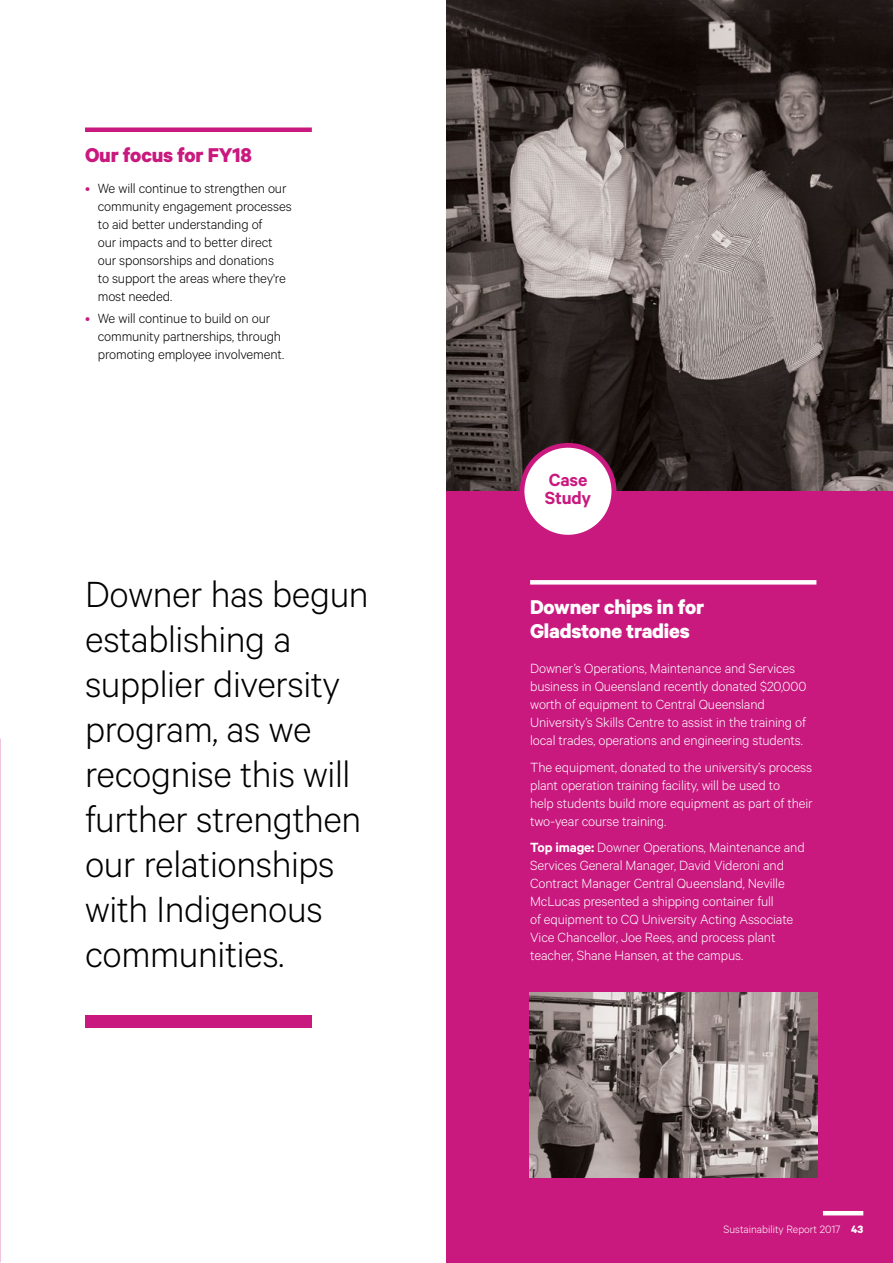
<style>
.page{position:relative;width:893px;height:1263px;background:#fff}
.page>*{position:absolute;margin:0;border:0;box-sizing:border-box;transform-origin:0 0}
.t1{font:300 40.95px/45px "Calibre";letter-spacing:-.01em;color:#000}
.t2{font:700 22.5px/24px "Calibre";letter-spacing:-.01em;color:#fff}
.t3{font:700 22.5px "Calibre";letter-spacing:-.01em;color:#c9187e}
.t4{font:600 19.8px/17.9px "Calibre";letter-spacing:-.01em;color:#c9187e}
.t5{font:300 15px/18px "Calibre";letter-spacing:-.01em;color:#fff}
.t6{font:300 15px/18px "Calibre";letter-spacing:-.01em;color:#000}
.t7{font:300 12px "Calibre";color:#fff}
.s1{color:#c9187e}
.s2{font-weight:600}
.s3{font-weight:700}
</style>
<div class="page">
<div style="left:85px;top:127px;width:227px;height:5px;background:#c9187e"></div>
<img style="left:446px;top:0;width:447px;height:491px">
<div style="left:446px;top:491px;width:447px;height:772px;background:#c9187e"></div>
<div style="left:530px;top:580px;width:286px;height:5px;background:#fff"></div>
<div style="left:520px;top:443px;width:96px;height:97px;background:#c9187e;border-radius:50%"></div>
<div style="left:524px;top:448px;width:87px;height:87px;background:#fff;border-radius:50%"></div>
<img style="left:529px;top:993px;width:288px;height:185px">
<div style="left:85px;top:1015px;width:227px;height:12px;background:#c9187e"></div>
<hr style="left:823px;top:1211px;width:40px;height:4px;background:#fff">
<h2 class="t3" style="left:85px;top:141px;width:168px">Our focus for FY18</h2>
<p class="t6" style="left:98px;top:178px;width:195px;text-indent:-13px"><span class="s1">•</span> We will continue to strengthen our community engagement processes to aid better understanding of<br>our impacts and to better direct our sponsorships and donations<br>to support the areas where they're most needed.</p>
<p class="t6" style="left:98px;top:308px;width:188px;text-indent:-13px"><span class="s1">•</span> We will continue to build on our community partnerships, through promoting employee involvement.</p>
<h1 class="t1" style="left:85px;top:570px;width:285px">Downer has begun establishing a supplier diversity program, as we recognise this will further strengthen our relationships with Indigenous communities.</h1>
<h3 class="t4" style="left:545px;top:471px;width:48px">Case<br>Study</h3>
<h2 class="t2" style="left:530px;top:595px;width:176px">Downer chips in for<br>Gladstone tradies</h2>
<p class="t5" style="left:530px;top:659px;width:278px">Downer’s Operations, Maintenance and Services business in Queensland recently donated $20,000 worth of equipment to Central Queensland University’s Skills Centre to assist in the training of local trades, operations and engineering students.</p>
<p class="t5" style="left:530px;top:757px;width:284px">The equipment, donated to the university’s process plant operation training facility, will be used to<br>help students build more equipment as part of their two-year course training.</p>
<p class="t5" style="left:530px;top:838px;width:276px"><span class="s2">Top image:</span> Downer Operations, Maintenance and Services General Manager, David Videroni and Contract Manager Central Queensland, Neville McLucas presented a shipping container full<br>of equipment to CQ University Acting Associate Vice Chancellor, Joe Rees, and process plant teacher, Shane Hansen, at the campus.</p>
<p class="t7" style="left:724px;top:1222px;width:141px">Sustainability Report 2017 <span class="s3">43</span></p>
</div>
